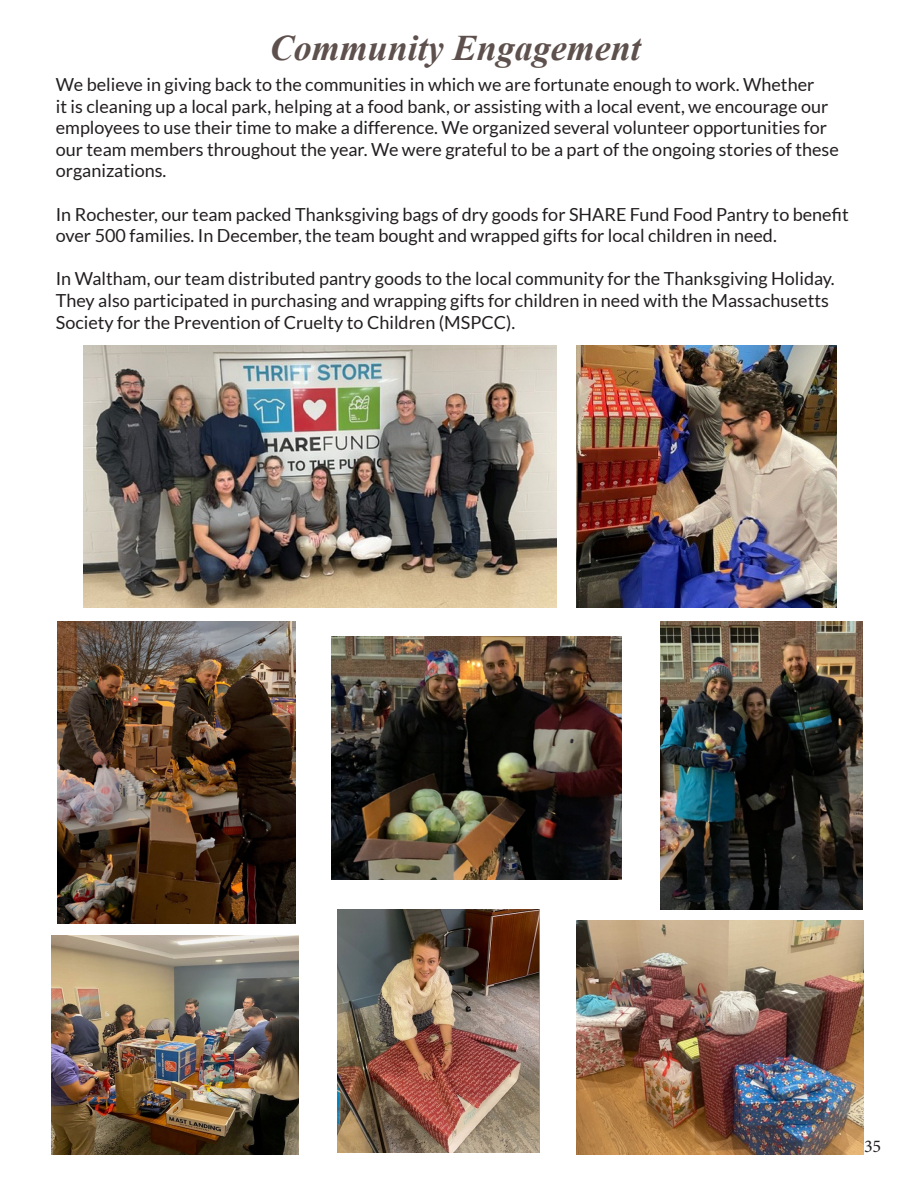
<style>
.page{position:relative;width:918px;height:1188px;background:#fff}
.page>*{position:absolute;margin:0;border:0;box-sizing:border-box;transform-origin:0 0}
.t1{font:italic 700 36px "Times New Roman";color:#5e514d}
.t2{font:18px/21.6px "Lato";color:#231f20}
.t3{font:18px "Minion Pro";color:#231f20}
</style>
<div class="page">
<img style="left:84px;top:346px;width:473px;height:262px">
<img style="left:576px;top:346px;width:261px;height:262px">
<img style="left:57px;top:621px;width:238px;height:303px">
<img style="left:331px;top:636px;width:291px;height:243px">
<img style="left:52px;top:936px;width:246px;height:218px">
<img style="left:337px;top:909px;width:203px;height:243px">
<img style="left:660px;top:621px;width:203px;height:288px">
<img style="left:576px;top:921px;width:288px;height:233px">
<p class="t1" style="left:270px;top:23px;width:373px">Community Engagement</p>
<p class="t2" style="left:56px;top:74px;width:785px">We believe in giving back to the communities in which we are fortunate enough to work. Whether<br>it is cleaning up a local park, helping at a food bank, or assisting with a local event, we encourage our employees to use their time to make a difference. We organized several volunteer opportunities for our team members throughout the year. We were grateful to be a part of the ongoing stories of these organizations.</p>
<p class="t2" style="left:56px;top:203px;width:794px">In Rochester, our team packed Thanksgiving bags of dry goods for SHARE Fund Food Pantry to benefit over 500 families. In December, the team bought and wrapped gifts for local children in need.</p>
<p class="t2" style="left:56px;top:268px;width:780px">In Waltham, our team distributed pantry goods to the local community for the Thanksgiving Holiday.<br>They also participated in purchasing and wrapping gifts for children in need with the Massachusetts<br>Society for the Prevention of Cruelty to Children (MSPCC).</p>
<p class="t3" style="left:864px;top:1135px;width:19px">35</p>
</div>
